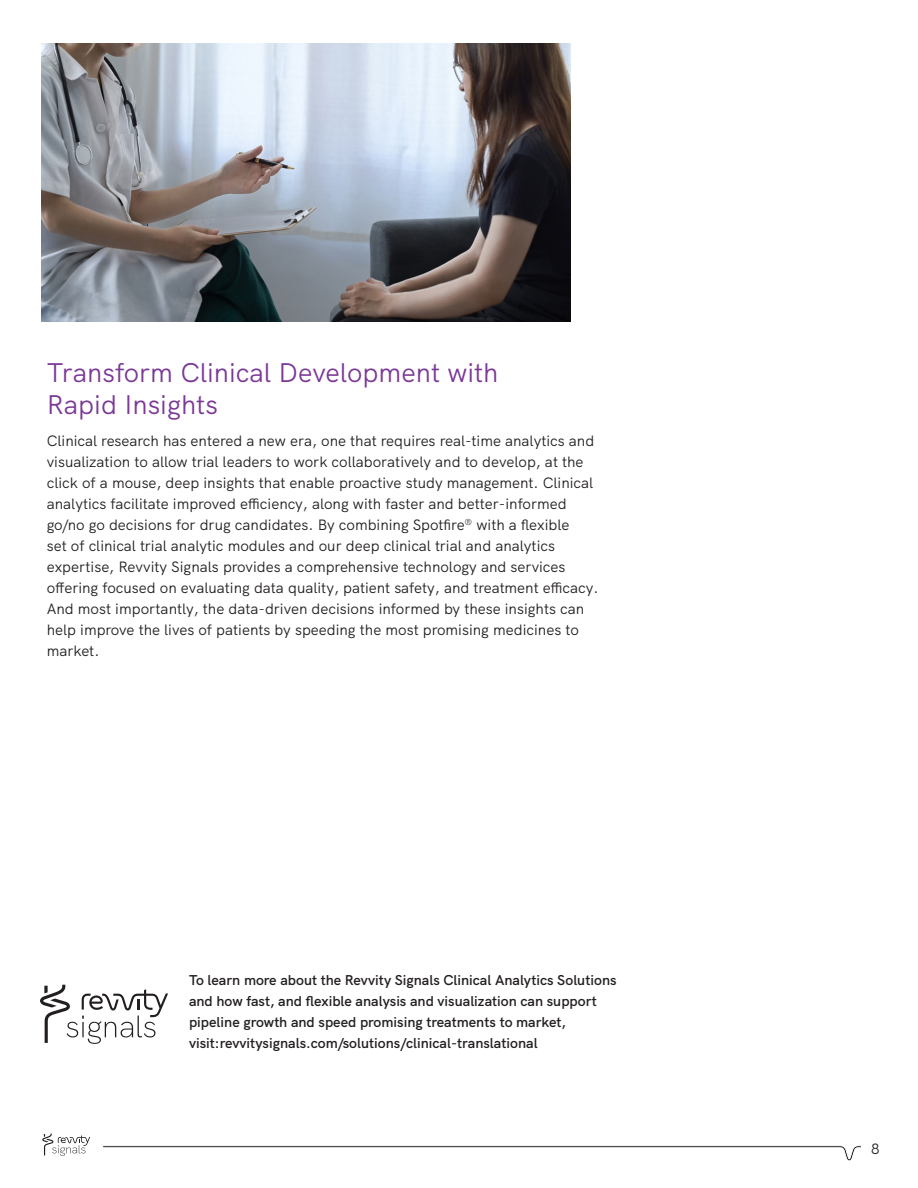
<style>
.page{position:relative;width:918px;height:1188px;background:#fff}
.page>*{position:absolute;margin:0;border:0;box-sizing:border-box;transform-origin:0 0}
.t1{font:27px/32.4px "HK Grotesk";color:#7b3896}
.t2{font:15px/21px "HK Grotesk";color:#231f20}
.t3{font:600 14.25px/21px "HK Grotesk";color:#231f20}
</style>
<div class="page">
<svg style="left:103px;top:1145px;width:758px;height:16px"></svg>
<svg style="left:42px;top:1134px;width:48px;height:22px"></svg>
<svg style="left:40px;top:985px;width:128px;height:59px"></svg>
<img style="left:42px;top:44px;width:528px;height:277px">
<p class="t1" style="left:47px;top:354px;width:453px">Transform Clinical Development with<br>Rapid Insights</p>
<p class="t2" style="left:47px;top:428px;width:553px">Clinical research has entered a new era, one that requires real-time analytics and visualization to allow trial leaders to work collaboratively and to develop, at the click of a mouse, deep insights that enable proactive study management. Clinical analytics facilitate improved efficiency, along with faster and better-informed go/no go decisions for drug candidates. By combining Spotfire<sup>®</sup> with a flexible<br>set of clinical trial analytic modules and our deep clinical trial and analytics expertise, Revvity Signals provides a comprehensive technology and services offering focused on evaluating data quality, patient safety, and treatment efficacy.<br>And most importantly, the data-driven decisions informed by these insights can help improve the lives of patients by speeding the most promising medicines to market.</p>
<p class="t3" style="left:189px;top:969px;width:429px">To learn more about the Revvity Signals Clinical Analytics Solutions and how fast, and flexible analysis and visualization can support pipeline growth and speed promising treatments to market, visit:revvitysignals.com/solutions/clinical-translational</p>
<p class="t2" style="left:871px;top:1137px;width:10px">8</p>
</div>
